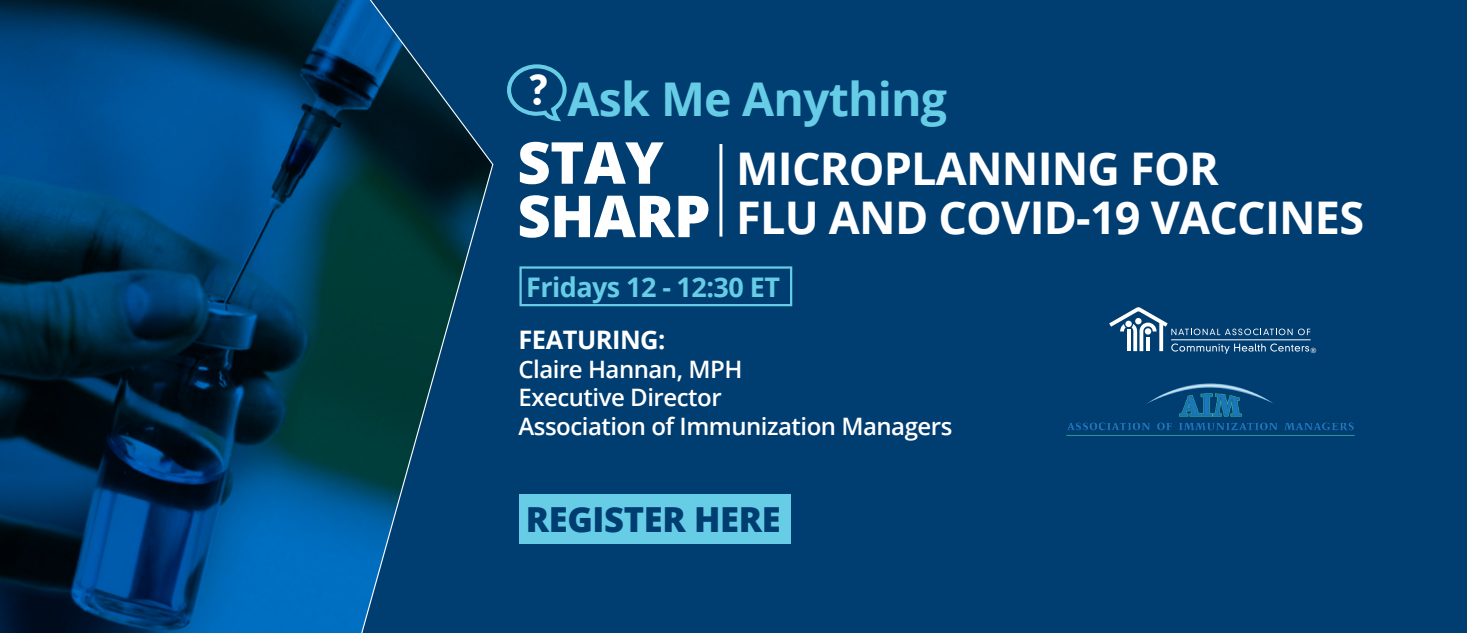
<style>
.page{position:relative;width:1467px;height:633px;background:#fff}
.page>*{position:absolute;margin:0;border:0;box-sizing:border-box;transform-origin:0 0}
.t1{font:800 57.9px/53.4px "Open Sans";letter-spacing:-.01em;color:#fff}
.t2{font:700 46.5px "Open Sans";letter-spacing:-.02em;color:#67cce6}
.t3{font:700 45px/48.9px "Open Sans";letter-spacing:-.02em;color:#fff}
.t4{font:800 34.5px "Open Sans";letter-spacing:-.01em;color:#003d71}
.t5{font:700 27px "Open Sans";letter-spacing:-.02em;color:#67cce6}
.t6{font:700 25.5px "Open Sans";letter-spacing:-.02em;color:#fff}
.t7{font:600 24px/28.8px "Open Sans";letter-spacing:-.02em;color:#fff}
.t8{font:7.2px "Open Sans";color:#fff}
</style>
<div class="page">
<div style="left:494px;top:0;width:973px;height:633px;background:#003d71"></div>
<svg style="left:0;top:0;width:494px;height:633px;background:#003a62"></svg>
<svg style="left:1109px;top:307px;width:201px;height:47px;background:#275b87"></svg>
<hr style="left:1171px;top:339px;width:139px;height:1px;background:#fff">
<img style="left:1058px;top:377px;width:304px;height:65px">
<div style="left:519px;top:494px;width:271px;height:50px;background:#67cce6"></div>
<hr style="left:719px;top:144px;width:3px;height:92px;background:#fff">
<div style="left:519px;top:266px;width:273px;height:40px;border:2px solid #67cce6"></div>
<svg style="left:505px;top:62px;width:64px;height:62px;background:#125786"></svg>
<h2 class="t2" style="left:528px;top:66px;width:420px"><sup>?</sup> Ask Me Anything</h2>
<h1 class="t1" style="left:517px;top:133px;width:195px">STAY<br>SHARP</h1>
<p class="t5" style="left:526px;top:268px;width:255px">Fridays 12 - 12:30 ET</p>
<h3 class="t3" style="left:736px;top:143px;width:629px">MICROPLANNING FOR<br>FLU AND COVID-19 VACCINES</h3>
<p class="t6" style="left:518px;top:321px;width:149px">FEATURING:</p>
<p class="t7" style="left:518px;top:354px;width:435px">Claire Hannan, MPH<br>Executive Director<br>Association of Immunization Managers</p>
<h3 class="t4" style="left:526px;top:493px;width:256px">REGISTER HERE</h3>
<p class="t8" style="left:1310px;top:346px;width:8px">®</p>
</div>
